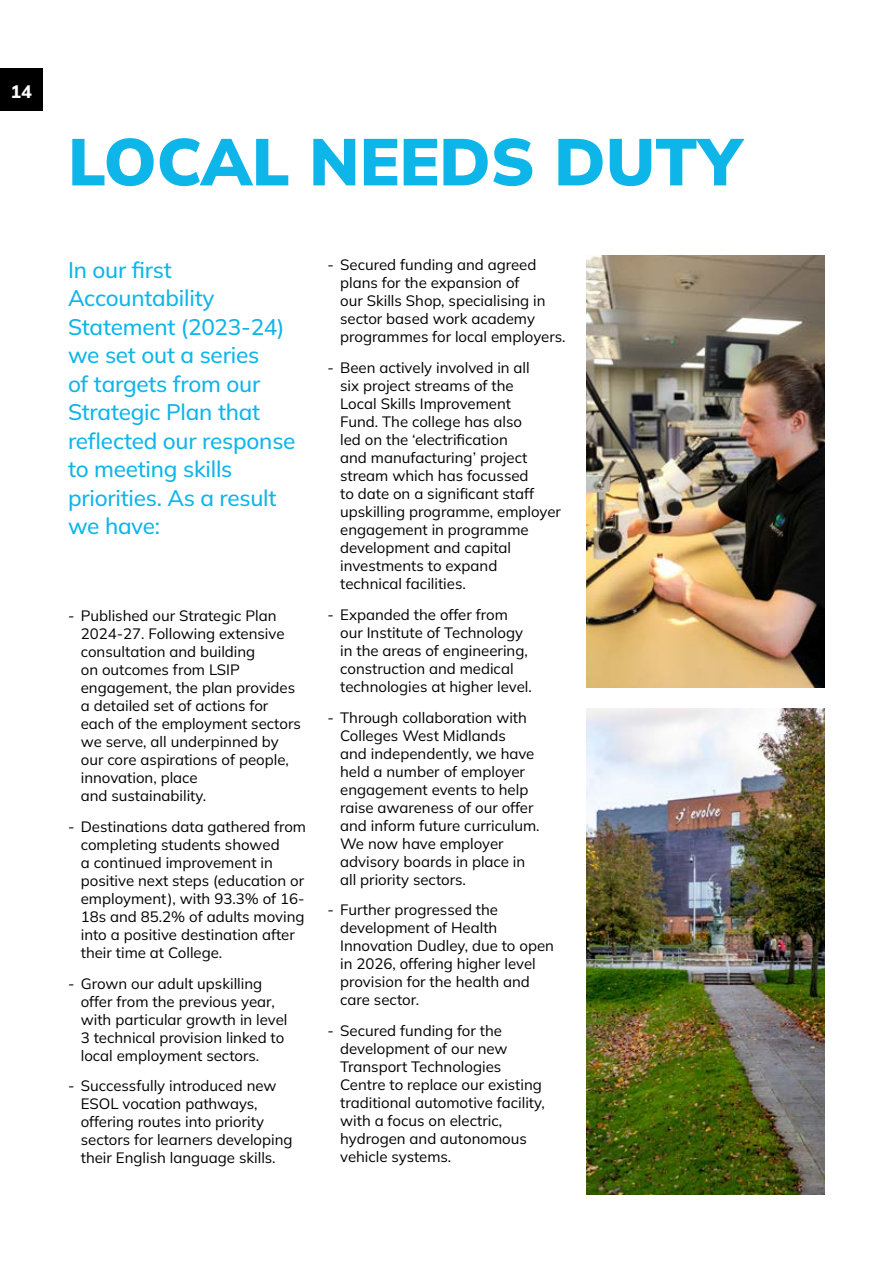
<style>
.page{position:relative;width:893px;height:1263px;background:#fff}
.page>*{position:absolute;margin:0;border:0;box-sizing:border-box;transform-origin:0 0}
.t1{font:900 66px "Mulish";color:#0eb5e9}
.t2{font:500 22.5px/28.5px "Mulish";letter-spacing:-.01em;color:#0eb5e9}
.t3{font:800 18px "Mulish";color:#fff}
.t4{font:15px/18px "Mulish";color:#000}
</style>
<div class="page">
<div style="left:0;top:68px;width:43px;height:43px;background:#000"></div>
<img style="left:587px;top:255px;width:238px;height:432px">
<img style="left:587px;top:708px;width:238px;height:487px">
<p class="t3" style="left:10px;top:79px;width:23px">14</p>
<h1 class="t1" style="left:68px;top:115px;width:675px">LOCAL NEEDS DUTY</h1>
<h2 class="t2" style="left:68px;top:255px;width:229px">In our first<br>Accountability<br>Statement (2023-24) we set out a series<br>of targets from our<br>Strategic Plan that reflected our response to meeting skills priorities. As a result we have:</h2>
<p class="t4" style="left:81px;top:606px;width:222px;text-indent:-13px">- Published our Strategic Plan<br>2024-27. Following extensive consultation and building<br>on outcomes from LSIP engagement, the plan provides a detailed set of actions for each of the employment sectors we serve, all underpinned by our core aspirations of people, innovation, place<br>and sustainability.</p>
<p class="t4" style="left:81px;top:817px;width:227px;text-indent:-13px">- Destinations data gathered from completing students showed<br>a continued improvement in positive next steps (education or employment), with 93.3% of 16-<br>18s and 85.2% of adults moving into a positive destination after their time at College.</p>
<p class="t4" style="left:81px;top:974px;width:208px;text-indent:-13px">- Grown our adult upskilling offer from the previous year, with particular growth in level<br>3 technical provision linked to local employment sectors.</p>
<p class="t4" style="left:81px;top:1076px;width:213px;text-indent:-13px">- Successfully introduced new<br>ESOL vocation pathways, offering routes into priority sectors for learners developing their English language skills.</p>
<p class="t4" style="left:340px;top:255px;width:227px;text-indent:-13px">- Secured funding and agreed plans for the expansion of<br>our Skills Shop, specialising in sector based work academy programmes for local employers.</p>
<p class="t4" style="left:340px;top:358px;width:222px;text-indent:-13px">- Been actively involved in all<br>six project streams of the<br>Local Skills Improvement<br>Fund. The college has also<br>led on the ‘electrification<br>and manufacturing’ project stream which has focussed<br>to date on a significant staff upskilling programme, employer engagement in programme development and capital investments to expand technical facilities.</p>
<p class="t4" style="left:340px;top:605px;width:193px;text-indent:-13px">- Expanded the offer from our Institute of Technology in the areas of engineering, construction and medical technologies at higher level.</p>
<p class="t4" style="left:340px;top:708px;width:201px;text-indent:-13px">- Through collaboration with<br>Colleges West Midlands<br>and independently, we have held a number of employer engagement events to help raise awareness of our offer and inform future curriculum.<br>We now have employer advisory boards in place in all priority sectors.</p>
<p class="t4" style="left:340px;top:900px;width:215px;text-indent:-13px">- Further progressed the development of Health<br>Innovation Dudley, due to open in 2026, offering higher level provision for the health and care sector.</p>
<p class="t4" style="left:340px;top:1021px;width:206px;text-indent:-13px">- Secured funding for the development of our new<br>Transport Technologies<br>Centre to replace our existing traditional automotive facility, with a focus on electric, hydrogen and autonomous vehicle systems.</p>
</div>
